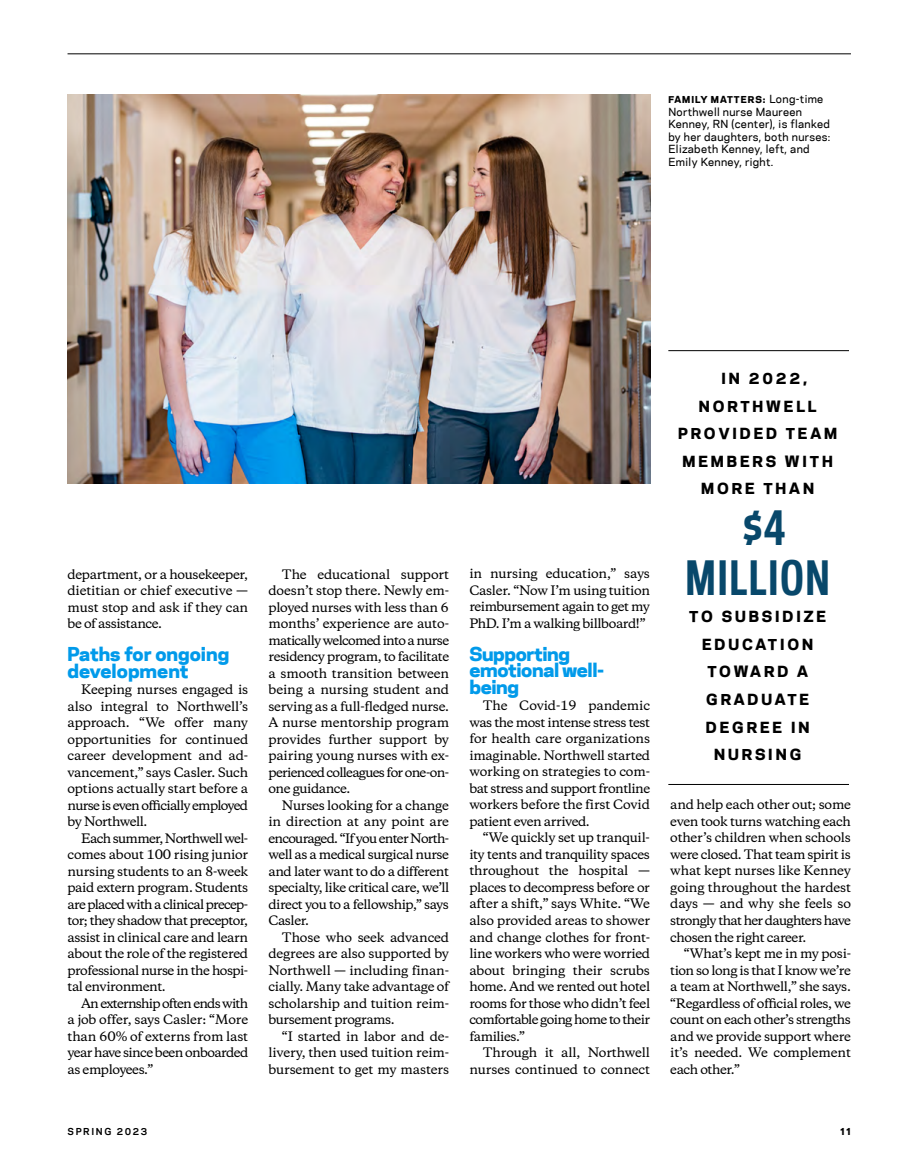
<style>
.page{position:relative;width:905px;height:1175px;background:#fff}
.page>*{position:absolute;margin:0;border:0;box-sizing:border-box;transform-origin:0 0}
.t1{font:700 44.4px/50.1px "Polaris Condensed";letter-spacing:.015em;color:#08486b;text-align:center}
.t2{font:800 18px/16.5px "Polaris";letter-spacing:-.02em;color:#019aea}
.t3{font:800 18px/16.5px "Polaris";color:#019aea}
.t4{font:800 14.4px/27.6px "Polaris";letter-spacing:.2em;color:#000;text-align:center}
.t5{font:500 12px/16.5px "Copernicus";letter-spacing:-.035em;color:#000;text-align:justify}
.t6{font:500 12px/16.5px "Copernicus";letter-spacing:-.01em;color:#000;text-align:right}
.t7{font:500 10.5px/12.6px "Polaris";letter-spacing:.035em;color:#000}
.t8{font:800 9px "Polaris";letter-spacing:.11em;color:#000}
.t9{font:700 9px "Polaris";letter-spacing:.18em;color:#000}
.s1{font-weight:500;font-size:10.5px}
</style>
<div class="page">
<hr style="left:68px;top:54px;width:782px;height:1px;background:#000">
<hr style="left:668px;top:784px;width:181px;height:1px;background:#000">
<hr style="left:668px;top:350px;width:181px;height:1px;background:#000">
<img style="left:68px;top:94px;width:582px;height:389px">
<p class="t8" style="left:668px;top:92px;width:156px">FAMILY MATTERS: <span class="s1">Long-time</span></p>
<p class="t7" style="left:668px;top:105px;width:163px">Northwell nurse Maureen<br>Kenney, RN (center), is flanked by her daughters, both nurses:<br>Elizabeth Kenney, left, and<br>Emily Kenney, right.</p>
<p class="t5" style="left:68px;top:565px;width:182px">department, or a housekeeper, dietitian or chief executive — must stop and ask if they can be of assistance.</p>
<h2 class="t3" style="left:68px;top:644px;width:163px">Paths for ongoing development</h2>
<p class="t5" style="left:68px;top:680px;width:182px;text-indent:14px">Keeping nurses engaged is also integral to Northwell’s approach. “We offer many opportunities for continued career development and ad&shy;vancement,” says Casler. Such options actually start before a nurse is even officially employed by Northwell.</p>
<p class="t5" style="left:68px;top:829px;width:182px;text-indent:14px">Each summer, Northwell wel&shy;comes about 100 rising junior nursing students to an 8-week paid extern program. Students are placed with a clinical precep&shy;tor; they shadow that preceptor, assist in clinical care and learn about the role of the registered professional nurse in the hospi&shy;tal environment.</p>
<p class="t5" style="left:68px;top:994px;width:182px;text-indent:14px">An externship often ends with a job offer, says Casler: “More than 60% of externs from last year have since been onboarded as employees.”</p>
<p class="t5" style="left:268px;top:565px;width:182px;text-indent:14px">The educational support doesn’t stop there. Newly em&shy;ployed nurses with less than 6 months’ experience are auto&shy;matically welcomed into a nurse residency program, to facilitate a smooth transition between being a nursing student and serving as a full-fledged nurse.<br>A nurse mentorship program provides further support by pairing young nurses with ex&shy;perienced colleagues for one-on&shy;one guidance.</p>
<p class="t5" style="left:268px;top:796px;width:182px;text-indent:14px">Nurses looking for a change in direction at any point are encouraged. “If you enter North&shy;well as a medical surgical nurse and later want to do a different specialty, like critical care, we’ll direct you to a fellowship,” says Casler.</p>
<p class="t5" style="left:268px;top:928px;width:182px;text-indent:14px">Those who seek advanced degrees are also supported by Northwell — including finan&shy;cially. Many take advantage of scholarship and tuition reim&shy;bursement programs.</p>
<p class="t5" style="left:268px;top:1027px;width:182px;text-indent:14px">“I started in labor and de&shy;livery, then used tuition reim&shy;bursement to get my masters</p>
<p class="t5" style="left:469px;top:564px;width:182px">in nursing education,” says Casler. “Now I’m using tuition reimbursement again to get my PhD. I’m a walking billboard!”</p>
<h2 class="t2" style="left:469px;top:643px;width:136px">Supporting emotional well&shy;being</h2>
<p class="t5" style="left:469px;top:696px;width:182px;text-indent:14px">The Covid-19 pandemic was the most intense stress test for health care organizations imaginable. Northwell started working on strategies to com&shy;bat stress and support frontline workers before the first Covid patient even arrived.</p>
<p class="t5" style="left:469px;top:828px;width:182px;text-indent:14px">“We quickly set up tranquil&shy;ity tents and tranquility spaces throughout the hospital — places to decompress before or after a shift,” says White. “We also provided areas to shower and change clothes for front&shy;line workers who were worried about bringing their scrubs home. And we rented out hotel rooms for those who didn’t feel comfortable going home to their families.”</p>
<p class="t6" style="left:469px;top:1043px;width:182px">Through it all, Northwell nurses continued to connect</p>
<p class="t4" style="left:721px;top:363px;width:88px">IN 2022,</p>
<p class="t4" style="left:698px;top:391px;width:119px">NORTHWELL</p>
<p class="t4" style="left:678px;top:418px;width:160px">PROVIDED TEAM</p>
<p class="t4" style="left:682px;top:446px;width:152px">MEMBERS WITH</p>
<p class="t4" style="left:701px;top:473px;width:114px">MORE THAN</p>
<h1 class="t1" style="left:685px;top:502px;width:147px">$4<br>MILLION</h1>
<p class="t4" style="left:689px;top:601px;width:138px">TO SUBSIDIZE<br>EDUCATION<br>TOWARD A<br>GRADUATE<br>DEGREE IN<br>NURSING</p>
<p class="t5" style="left:670px;top:795px;width:182px">and help each other out; some even took turns watching each other’s children when schools were closed. That team spirit is what kept nurses like Kenney going throughout the hardest days — and why she feels so strongly that her daughters have chosen the right career.</p>
<p class="t5" style="left:670px;top:944px;width:182px;text-indent:14px">“What’s kept me in my posi&shy;tion so long is that I know we’re a team at Northwell,” she says. “Regardless of official roles, we count on each other’s strengths and we provide support where it’s needed. We complement each other.”</p>
<p class="t9" style="left:68px;top:1124px;width:81px">SPRING 2023</p>
<p class="t8" style="left:840px;top:1123px;width:12px">11</p>
</div>
